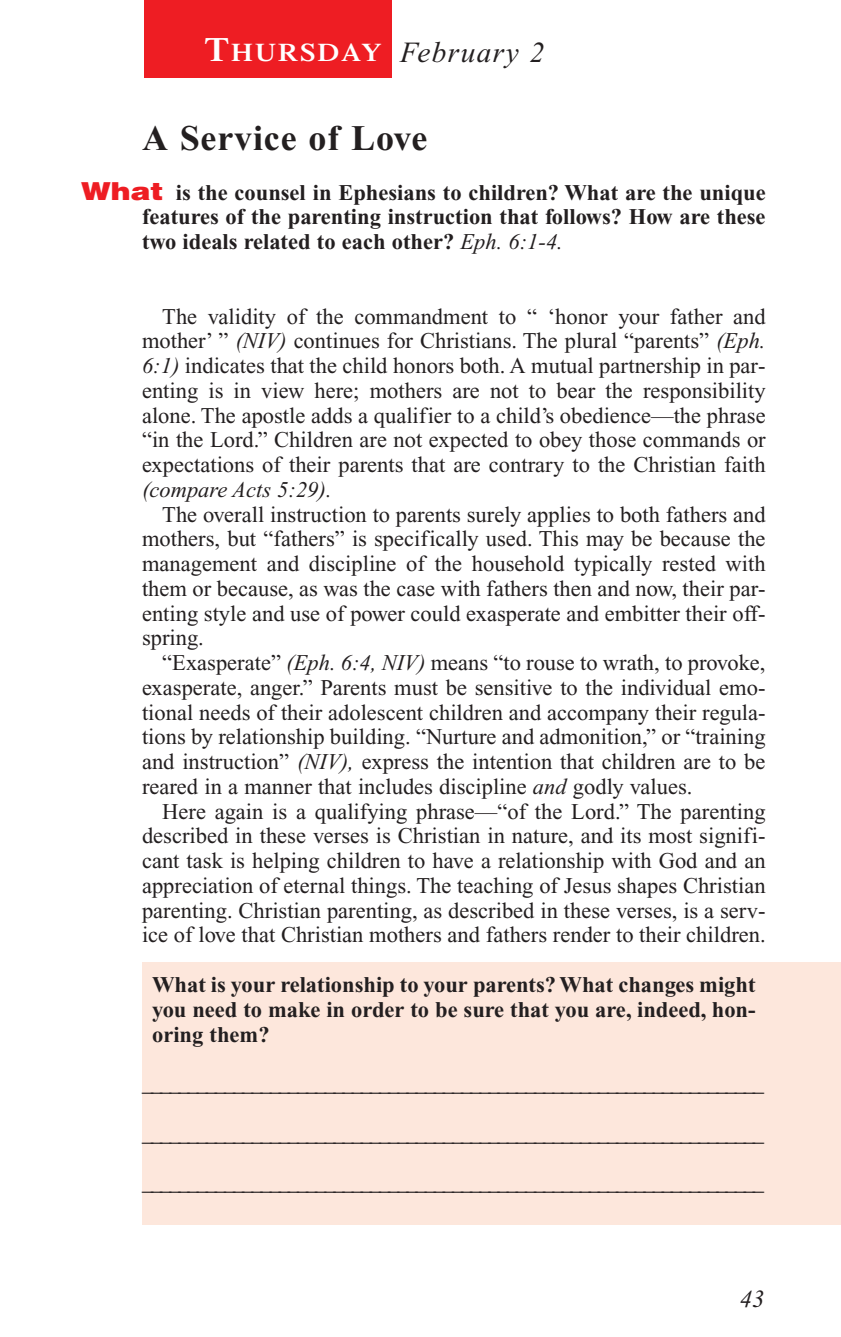
<style>
.page{position:relative;width:841px;height:1337px;background:#fff}
.page>*{position:absolute;margin:0;border:0;box-sizing:border-box;transform-origin:0 0}
.t1{font:700 36px "Times New Roman";letter-spacing:.025em;color:#231f20}
.t2{font:italic 29.25px "Times New Roman";letter-spacing:.05em;color:#231f20}
.t3{font:italic 24.75px "Times New Roman";color:#231f20}
.t4{font:22.5px/24.8px "Times New Roman";color:#231f20;text-align:justify}
.t5{font:700 22.5px/24.8px "Times New Roman";color:#231f20;text-align:justify}
.t6{font:italic 22.5px "Times New Roman";color:#231f20}
.s1{font-family:"Times";font-weight:600;font-style:normal;font-size:33.75px;color:#fff}
.s2{font-family:"Times";font-weight:600;font-style:normal;font-size:25.2px;color:#fff}
.s3{font-family:"Helvetica";font-weight:900;font-size:24.75px;color:#ee1d23}
.s4{font-weight:400;font-style:italic}
.s5{font-style:italic}
</style>
<div class="page">
<div style="left:142px;top:962px;width:698px;height:263px;background:#fde7dc"></div>
<div style="left:144px;top:0;width:248px;height:78px;background:#ee1d23"></div>
<h2 class="t2" style="left:204px;top:42px;width:341px"><span class="s1">T</span><span class="s2">HURSDAY</span> February 2</h2>
<h1 class="t1" style="left:142px;top:126px;width:287px">A Service of Love</h1>
<p class="t5" style="left:142px;top:182px;width:625px;text-indent:-61px"><span class="s3">What</span> is the counsel in Ephesians to children? What are the unique features of the parenting instruction that follows? How are these two ideals related to each other? <span class="s4">Eph. 6:1-4.</span></p>
<p class="t4" style="left:142px;top:306px;width:625px;text-indent:20px">The validity of the commandment to “ ‘honor your father and mother’ ” <span class="s5">(NIV)</span> continues for Christians. The plural “parents” <span class="s5">(Eph.<br>6:1)</span> indicates that the child honors both. A mutual partnership in par&shy;enting is in view here; mothers are not to bear the responsibility alone. The apostle adds a qualifier to a child’s obedience—the phrase “in the Lord.” Children are not expected to obey those commands or expectations of their parents that are contrary to the Christian faith</p>
<p class="t6" style="left:142px;top:481px;width:191px">(compare Acts 5:29).</p>
<p class="t4" style="left:142px;top:504px;width:625px;text-indent:20px">The overall instruction to parents surely applies to both fathers and mothers, but “fathers” is specifically used. This may be because the management and discipline of the household typically rested with them or because, as was the case with fathers then and now, their par&shy;enting style and use of power could exasperate and embitter their off&shy;spring.</p>
<p class="t4" style="left:142px;top:652px;width:625px;text-indent:20px">“Exasperate” <span class="s5">(Eph. 6:4, NIV)</span> means “to rouse to wrath, to provoke, exasperate, anger.” Parents must be sensitive to the individual emo&shy;tional needs of their adolescent children and accompany their regula&shy;tions by relationship building. “Nurture and admonition,” or “training and instruction” <span class="s5">(NIV),</span> express the intention that children are to be reared in a manner that includes discipline <span class="s5">and</span> godly values.</p>
<p class="t4" style="left:142px;top:801px;width:625px;text-indent:20px">Here again is a qualifying phrase—“of the Lord.” The parenting described in these verses is Christian in nature, and its most signifi&shy;cant task is helping children to have a relationship with God and an appreciation of eternal things. The teaching of Jesus shapes Christian parenting. Christian parenting, as described in these verses, is a serv&shy;ice of love that Christian mothers and fathers render to their children.</p>
<p class="t5" style="left:152px;top:974px;width:605px">What is your relationship to your parents? What changes might you need to make in order to be sure that you are, indeed, hon&shy;oring them?</p>
<p class="t4" style="left:142px;top:1073px;width:623px">____________________________________________________________________</p>
<p class="t4" style="left:142px;top:1122px;width:623px">____________________________________________________________________</p>
<p class="t4" style="left:142px;top:1172px;width:623px">____________________________________________________________________</p>
<p class="t3" style="left:739px;top:1289px;width:26px">43</p>
</div>
